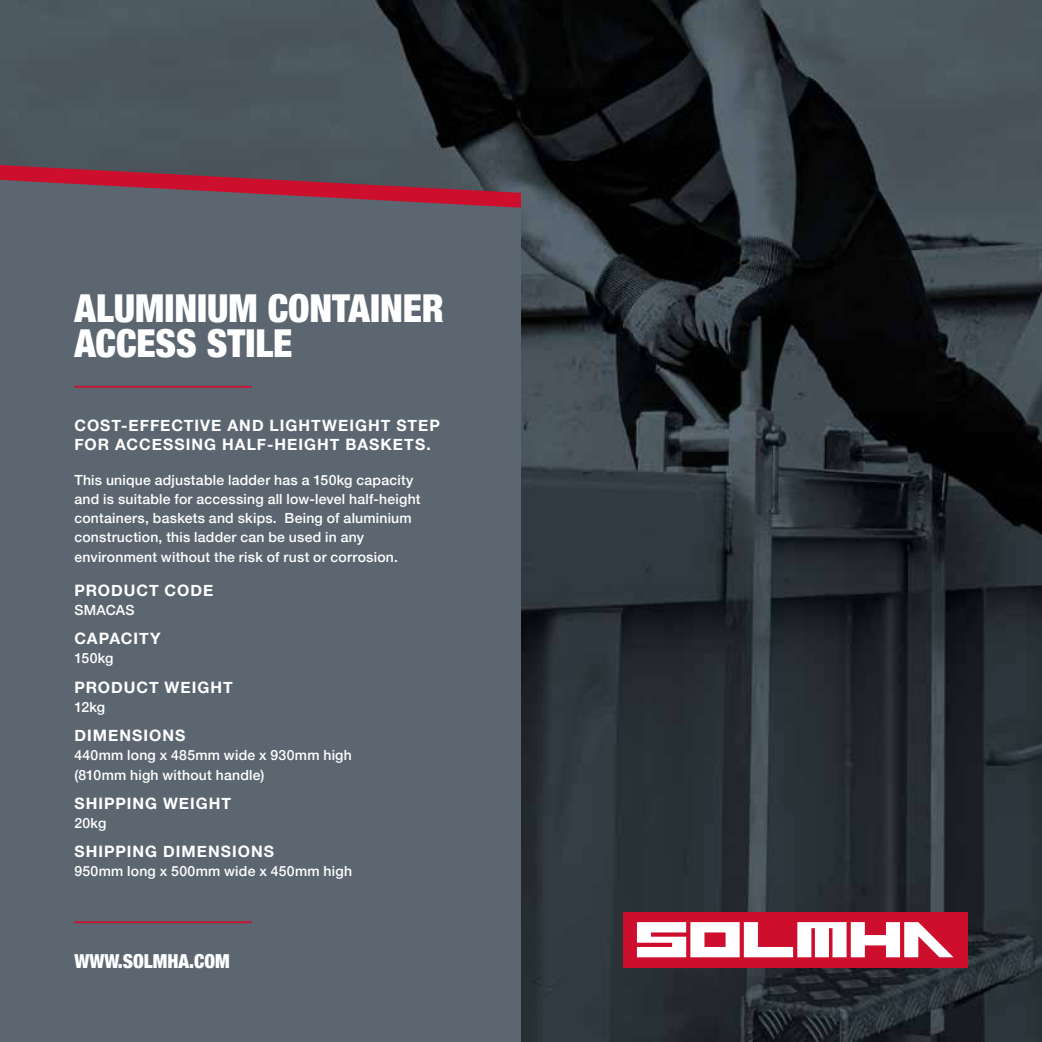
<style>
.page{position:relative;width:1042px;height:1042px;background:#fff}
.page>*{position:absolute;margin:0;border:0;box-sizing:border-box;transform-origin:0 0}
.t1{font:900 condensed 38.5px/35px "Helvetica Neue";letter-spacing:-.005em;color:#fff}
.t2{font:900 condensed 19.25px "Helvetica Neue";color:#fff}
.t3{font:700 15.75px/19.2px "Helvetica Neue";letter-spacing:.065em;color:#fff}
.t4{font:500 14px/19.2px "Helvetica Neue";letter-spacing:.015em;color:#fff}
</style>
<div class="page">
<img style="left:0;top:0;width:1042px;height:1042px">
<div style="left:0;top:208px;width:521px;height:834px;background:#5b6670"></div>
<div style="left:623px;top:912px;width:344px;height:55px;background:#ce0e2d"></div>
<svg style="left:637px;top:922px;width:316px;height:35px"></svg>
<hr style="left:74px;top:921px;width:178px;height:2px;background:#ce0e2d">
<hr style="left:74px;top:386px;width:178px;height:2px;background:#ce0e2d">
<svg style="left:0;top:165px;width:521px;height:43px"></svg>
<h1 class="t1" style="left:74px;top:288px;width:371px">ALUMINIUM CONTAINER<br>ACCESS STILE</h1>
<p class="t3" style="left:74px;top:416px;width:367px">COST-EFFECTIVE AND LIGHTWEIGHT STEP<br>FOR ACCESSING HALF-HEIGHT BASKETS.</p>
<p class="t4" style="left:74px;top:469px;width:348px">This unique adjustable ladder has a 150kg capacity and is suitable for accessing all low-level half-height containers, baskets and skips. Being of aluminium construction, this ladder can be used in any environment without the risk of rust or corrosion.</p>
<p class="t3" style="left:74px;top:581px;width:140px">PRODUCT CODE</p>
<p class="t4" style="left:74px;top:599px;width:62px">SMACAS</p>
<p class="t3" style="left:74px;top:629px;width:88px">CAPACITY</p>
<p class="t4" style="left:74px;top:648px;width:41px">150kg</p>
<p class="t3" style="left:74px;top:678px;width:160px">PRODUCT WEIGHT</p>
<p class="t4" style="left:74px;top:696px;width:32px">12kg</p>
<p class="t3" style="left:74px;top:726px;width:112px">DIMENSIONS</p>
<p class="t4" style="left:74px;top:744px;width:279px">440mm long x 485mm wide x 930mm high (810mm high without handle)</p>
<p class="t3" style="left:74px;top:794px;width:158px">SHIPPING WEIGHT</p>
<p class="t4" style="left:74px;top:812px;width:33px">20kg</p>
<p class="t3" style="left:74px;top:842px;width:201px">SHIPPING DIMENSIONS</p>
<p class="t4" style="left:74px;top:860px;width:279px">950mm long x 500mm wide x 450mm high</p>
<h2 class="t2" style="left:74px;top:945px;width:157px">WWW.SOLMHA.COM</h2>
</div>
